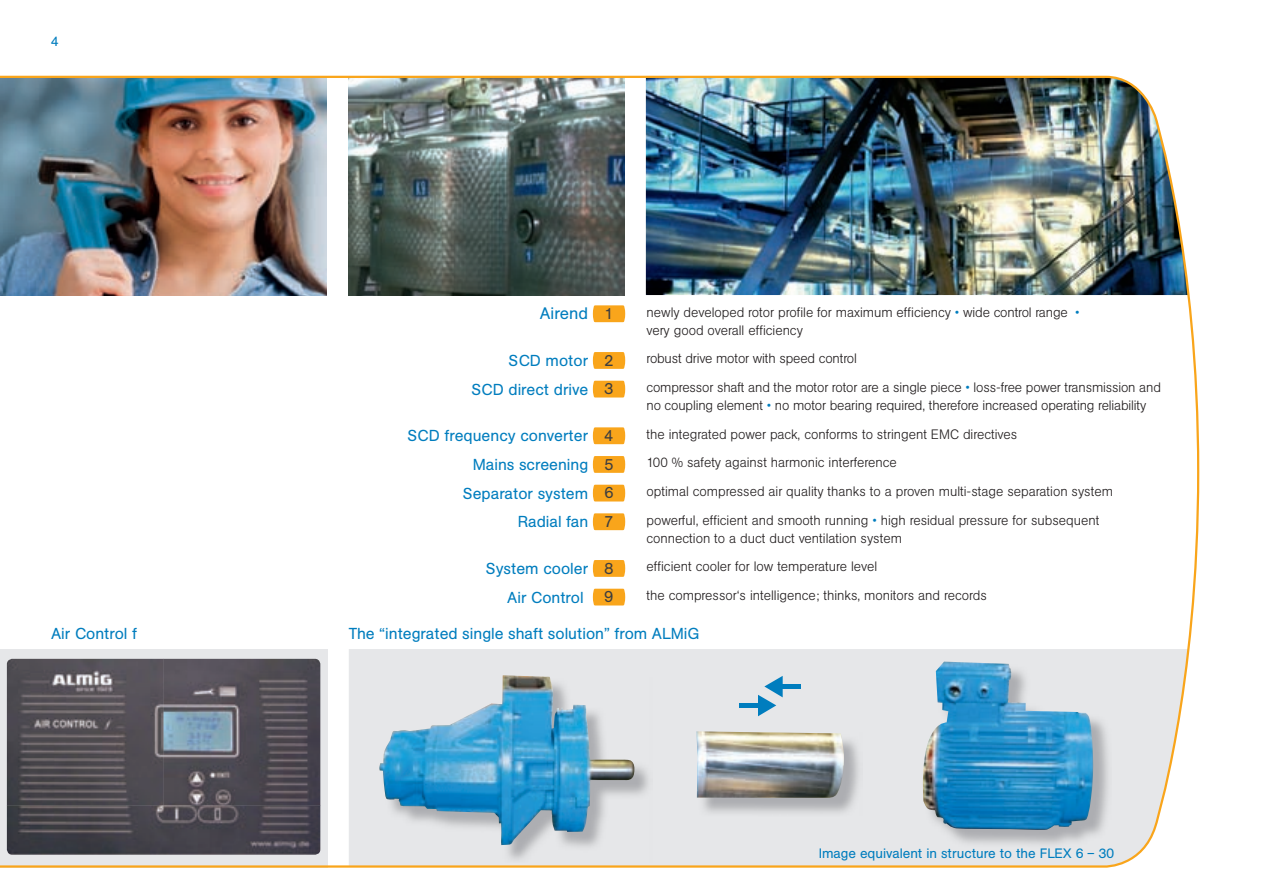
<style>
.page{position:relative;width:1263px;height:893px;background:#fff}
.page>*{position:absolute;margin:0;border:0;box-sizing:border-box;transform-origin:0 0}
.t1{font:16.5px "AG Buch BQ";color:#007dbe}
.t2{font:15.75px/28.7px "AG Buch BQ";color:#007dbe;text-align:right}
.t3{font:15.75px "AG Buch BQ";color:#3e3e3f}
.t4{font:300 13.5px/28.7px "AG Buch BQ";color:#231f20}
.t5{font:13.5px "AG Buch BQ";color:#007dbe}
.s1{font-size:15.75px;color:#3e3e3f}
.s2{color:#3e3e3f}
.s3{color:#007dbe}
</style>
<div class="page">
<img style="left:0;top:75px;width:1200px;height:793px">
<svg style="left:593px;top:305px;width:32px;height:17px"></svg>
<svg style="left:593px;top:352px;width:32px;height:16px"></svg>
<svg style="left:593px;top:380px;width:32px;height:17px"></svg>
<svg style="left:593px;top:427px;width:32px;height:17px"></svg>
<svg style="left:593px;top:456px;width:32px;height:16px"></svg>
<svg style="left:593px;top:484px;width:32px;height:17px"></svg>
<svg style="left:593px;top:513px;width:32px;height:17px"></svg>
<svg style="left:593px;top:559px;width:32px;height:17px"></svg>
<svg style="left:593px;top:588px;width:32px;height:17px"></svg>
<img style="left:7px;top:658px;width:313px;height:196px">
<img style="left:698px;top:732px;width:164px;height:83px">
<img style="left:696px;top:731px;width:149px;height:66px">
<img style="left:924px;top:663px;width:188px;height:185px">
<img style="left:923px;top:661px;width:171px;height:169px">
<hr style="left:775px;top:684px;width:26px;height:4px;background:#007dbe">
<svg style="left:758px;top:675px;width:25px;height:41px"></svg>
<div style="left:739px;top:702px;width:26px;height:5px;background:#007dbe"></div>
<img style="left:381px;top:676px;width:271px;height:186px">
<img style="left:379px;top:675px;width:255px;height:169px">
<p class="t5" style="left:51px;top:34px;width:9px">4</p>
<p class="t1" style="left:540px;top:304px;width:75px">Airend <span class="s1">1</span></p>
<p class="t2" style="left:471px;top:346px;width:143px">SCD motor <span class="s2">2<br></span>SCD direct drive <span class="s2">3</span></p>
<p class="t2" style="left:407px;top:421px;width:207px">SCD frequency converter <span class="s2">4<br></span>Mains screening <span class="s2">5<br></span>Separator system <span class="s2">6<br></span>Radial fan <span class="s2">7</span></p>
<p class="t2" style="left:486px;top:554px;width:129px;text-align:center">System cooler <span class="s2">8<br></span>Air Control</p>
<p class="t3" style="left:604px;top:587px;width:10px">9</p>
<p class="t4" style="left:646px;top:303px;width:435px;line-height:18px">newly developed rotor profile for maximum efficiency <span class="s3">•</span> wide control range <span class="s3">• </span>very good overall efficiency</p>
<p class="t4" style="left:646px;top:344px;width:516px">robust drive motor with speed control<br>compressor shaft and the motor rotor are a single piece <span class="s3">•</span> loss-free power transmission and</p>
<p class="t4" style="left:646px;top:391px;width:501px">no coupling element <span class="s3">•</span> no motor bearing required, therefore increased operating reliability the integrated power pack, conforms to stringent EMC directives<br>100 % safety against harmonic interference<br>optimal compressed air quality thanks to a proven multi-stage separation system powerful, efficient and smooth running <span class="s3">•</span> high residual pressure for subsequent</p>
<p class="t4" style="left:646px;top:523px;width:342px">connection to a duct duct ventilation system<br>efficient cooler for low temperature level<br>the compressor‘s intelligence; thinks, monitors and records</p>
<p class="t2" style="left:51px;top:619px;width:87px">Air Control f</p>
<p class="t2" style="left:349px;top:619px;width:352px">The “integrated single shaft solution” from ALMiG</p>
<p class="t5" style="left:819px;top:845px;width:297px">Image equivalent in structure to the FLEX 6 – 30</p>
</div>
